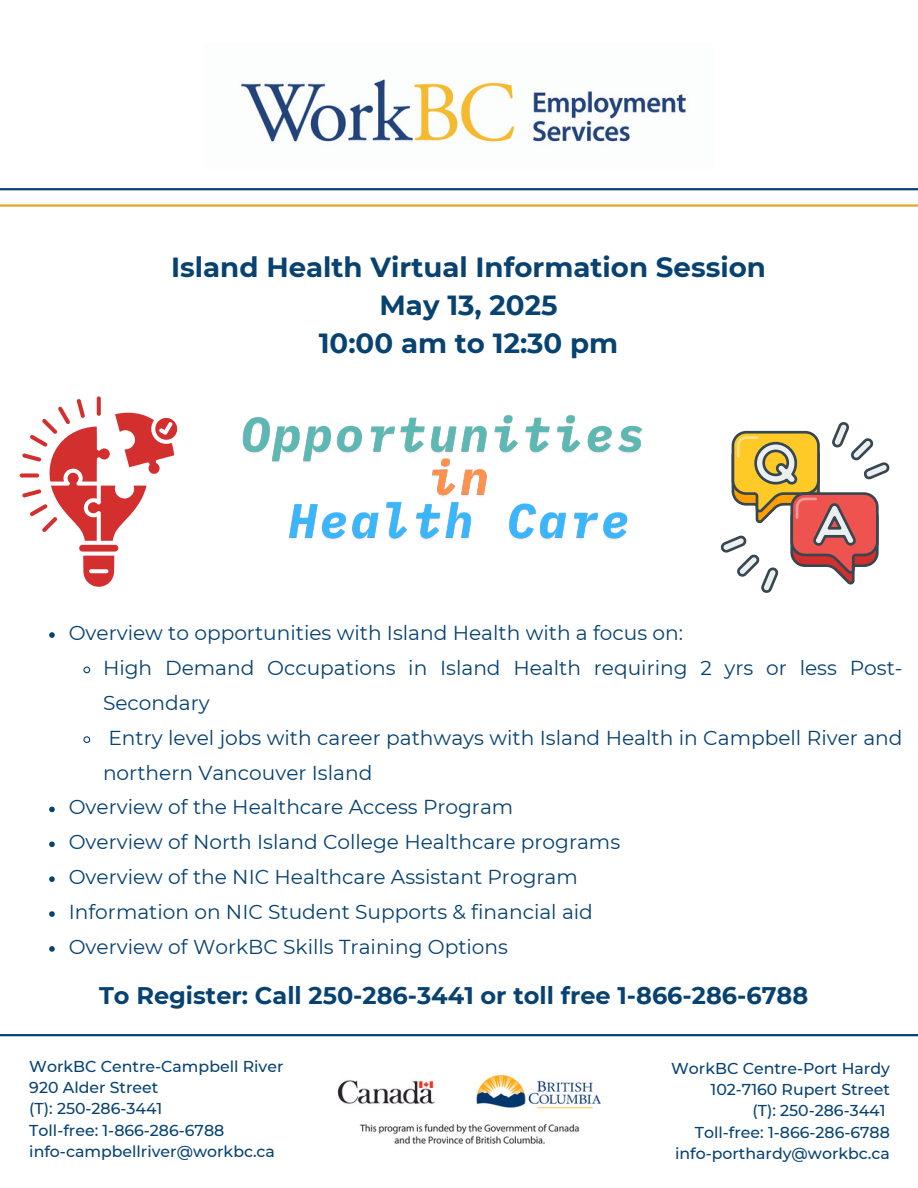
<style>
.page{position:relative;width:918px;height:1188px;background:#fff}
.page>*{position:absolute;margin:0;border:0;box-sizing:border-box;transform-origin:0 0}
.t1{font:700 27.6px/38.2px "Montserrat";color:#074271;text-align:center}
.t2{font:700 24px "Montserrat";color:#074271}
.t3{font:20.1px/34.8px "Montserrat";color:#074271}
.t4{font:500 15.75px "Montserrat";color:#074271}
</style>
<div class="page">
<hr style="left:0;top:1034px;width:918px;height:2px;background:#074271">
<img style="left:337px;top:1075px;width:264px;height:69px">
<hr style="left:0;top:204px;width:918px;height:3px;background:#e2a82b">
<hr style="left:0;top:188px;width:918px;height:2px;background:#074271">
<img style="left:241px;top:79px;width:446px;height:63px">
<svg style="left:720px;top:423px;width:170px;height:169px"></svg>
<svg style="left:20px;top:396px;width:158px;height:191px"></svg>
<svg style="left:49px;top:632px;width:6px;height:6px"></svg>
<svg style="left:83px;top:666px;width:8px;height:8px"></svg>
<svg style="left:83px;top:736px;width:8px;height:7px"></svg>
<svg style="left:49px;top:807px;width:6px;height:5px"></svg>
<svg style="left:49px;top:841px;width:6px;height:6px"></svg>
<svg style="left:49px;top:876px;width:6px;height:6px"></svg>
<svg style="left:49px;top:911px;width:6px;height:6px"></svg>
<svg style="left:49px;top:946px;width:6px;height:6px"></svg>
<img style="left:242px;top:415px;width:401px;height:125px">
<p class="t1" style="left:171px;top:248px;width:596px">Island Health Virtual Information Session<br>May 13, 2025<br>10:00 am to 12:30 pm</p>
<p class="t3" style="left:69px;top:616px;width:616px">Overview to opportunities with Island Health with a focus on:</p>
<p class="t3" style="left:103px;top:650px;width:801px">High Demand Occupations in Island Health requiring 2 yrs or less Post-<br>Secondary</p>
<h2 class="t3" style="left:103px;top:720px;width:801px">Entry level jobs with career pathways with Island Health in Campbell River and northern Vancouver Island</h2>
<p class="t3" style="left:69px;top:790px;width:446px">Overview of the Healthcare Access Program</p>
<p class="t3" style="left:69px;top:825px;width:553px">Overview of North Island College Healthcare programs</p>
<p class="t3" style="left:69px;top:860px;width:511px">Overview of the NIC Healthcare Assistant Program</p>
<p class="t3" style="left:69px;top:895px;width:526px">Information on NIC Student Supports &amp; financial aid</p>
<p class="t3" style="left:69px;top:929px;width:441px">Overview of WorkBC Skills Training Options</p>
<p class="t2" style="left:99px;top:981px;width:711px">To Register: Call 250-286-3441 or toll free 1-866-286-6788</p>
<p class="t4" style="left:29px;top:1056px;width:256px">WorkBC Centre-Campbell River</p>
<p class="t4" style="left:29px;top:1078px;width:131px">920 Alder Street</p>
<p class="t4" style="left:29px;top:1099px;width:135px">(T): 250-286-3441</p>
<p class="t4" style="left:29px;top:1121px;width:197px">Toll-free: 1-866-286-6788</p>
<p class="t4" style="left:29px;top:1142px;width:247px">info-campbellriver@workbc.ca</p>
<p class="t4" style="left:671px;top:1058px;width:220px">WorkBC Centre-Port Hardy</p>
<p class="t4" style="left:711px;top:1080px;width:181px">102-7160 Rupert Street</p>
<p class="t4" style="left:753px;top:1101px;width:135px">(T): 250-286-3441</p>
<p class="t4" style="left:695px;top:1123px;width:197px">Toll-free: 1-866-286-6788</p>
<p class="t4" style="left:675px;top:1144px;width:216px">info-porthardy@workbc.ca</p>
</div>
